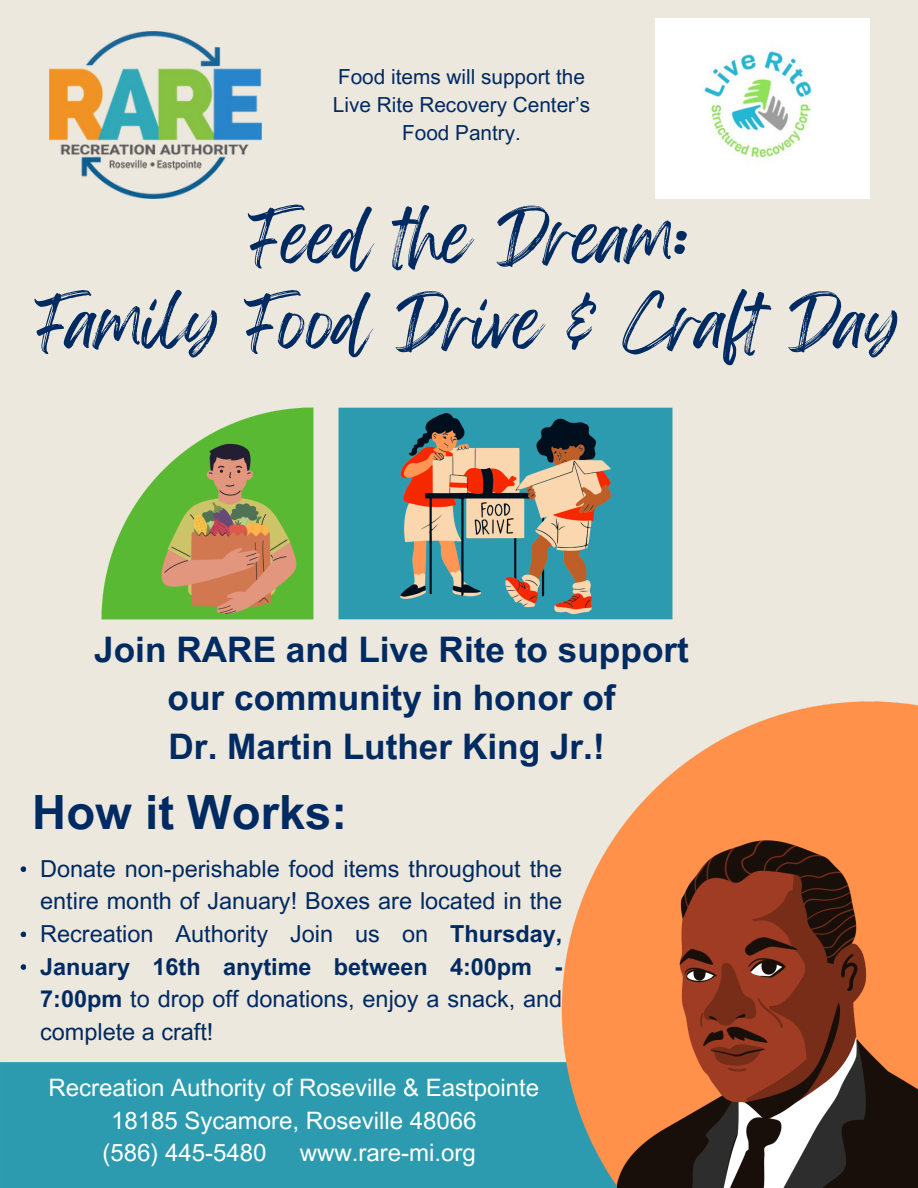
<style>
.page{position:relative;width:918px;height:1188px;background:#ede8dd}
.page>*{position:absolute;margin:0;border:0;box-sizing:border-box;transform-origin:0 0}
.t1{font:61.8px/85.5px "Feeling Passionate";color:#002a62;text-align:center}
.t2{font:700 47.25px "Arial MT Pro";color:#002a62}
.t3{font:700 35.25px/48.3px "Arial MT Pro";color:#002a62;text-align:center}
.t4{font:24px/32.7px "Arial MT Pro";color:#fff;text-align:center}
.t5{font:23.4px/32.7px "Arial MT Pro";color:#002a62;text-align:justify}
.t6{font:20.7px/28.2px "Arial MT Pro";color:#002a62;text-align:center}
.s1{font-weight:700}
</style>
<div class="page">
<img style="left:101px;top:407px;width:213px;height:213px">
<img style="left:338px;top:407px;width:335px;height:213px">
<img style="left:0;top:701px;width:918px;height:487px">
<img style="left:656px;top:18px;width:214px;height:180px">
<img style="left:50px;top:32px;width:211px;height:166px">
<svg style="left:21px;top:866px;width:5px;height:6px"></svg>
<svg style="left:21px;top:932px;width:5px;height:5px"></svg>
<svg style="left:21px;top:964px;width:5px;height:6px"></svg>
<p class="t6" style="left:333px;top:65px;width:259px">Food items will support the<br>Live Rite Recovery Center’s<br>Food Pantry.</p>
<h1 class="t1" style="left:35px;top:197px;width:866px">Feed the Dream:<br>Family Food Drive &amp; Craft Day</h1>
<p class="t3" style="left:94px;top:630px;width:596px">Join RARE and Live Rite to support our community in honor of<br>Dr. Martin Luther King Jr.!</p>
<h3 class="t2" style="left:32px;top:795px;width:317px">How it Works:</h3>
<p class="t5" style="left:40px;top:855px;width:524px">Donate non-perishable food items throughout the entire month of January! Boxes are located in the Recreation Authority Join us on <span class="s1">Thursday, January 16th anytime between 4:00pm - 7:00pm</span> to drop off donations, enjoy a snack, and complete a craft!</p>
<p class="t4" style="left:49px;top:1074px;width:492px">Recreation Authority of Roseville &amp; Eastpointe<br>18185 Sycamore, Roseville 48066</p>
<p class="t4" style="left:102px;top:1140px;width:166px">(586) 445-5480</p>
<p class="t4" style="left:300px;top:1140px;width:177px">www.rare-mi.org</p>
</div>
